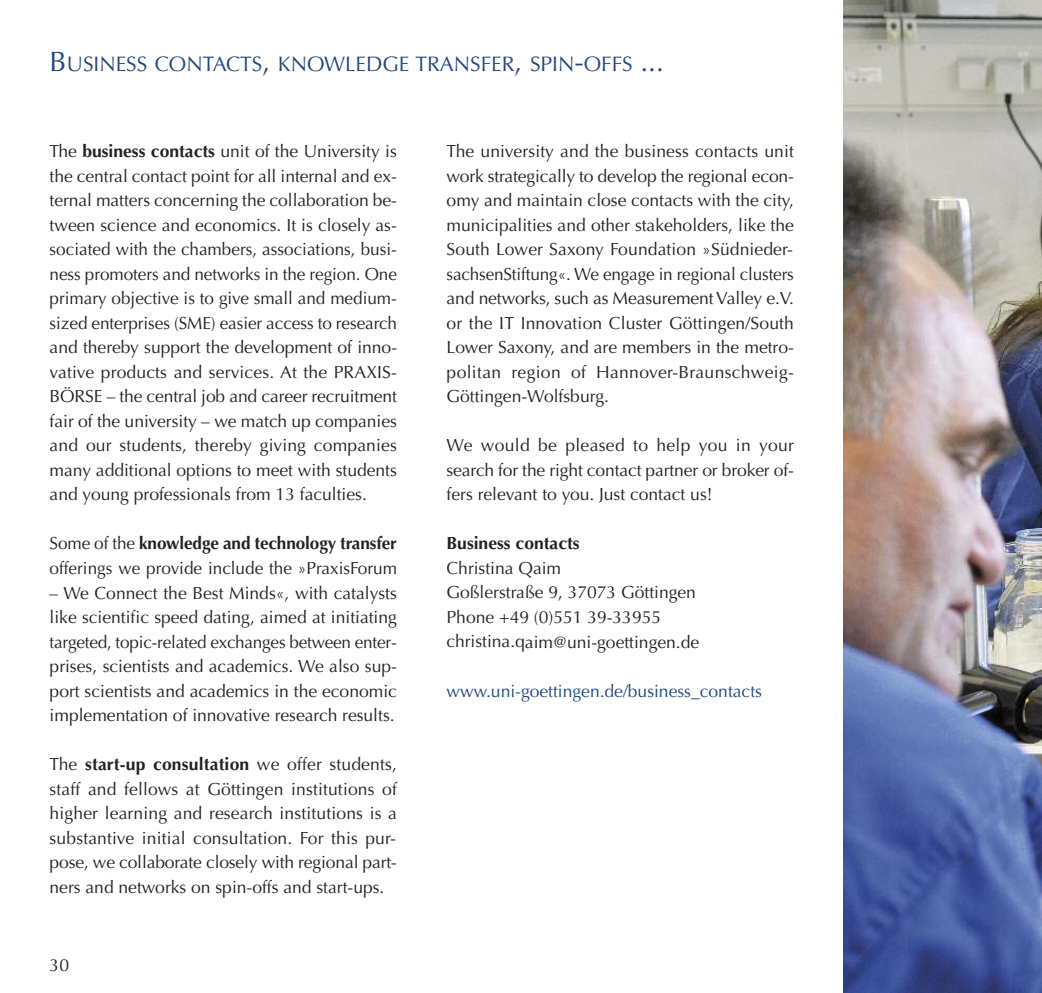
<style>
.page{position:relative;width:1042px;height:993px;background:#fff}
.page>*{position:absolute;margin:0;border:0;box-sizing:border-box;transform-origin:0 0}
.t1{font:21px "Optima LT";color:#20487c}
.t2{font:17.5px/24.5px "Optima LT";color:#222221;text-align:justify}
.t3{font:17.5px "Optima LT";color:#20487c}
.t4{font:700 17.5px "Optima LT";color:#222221}
.s1{font-size:28px}
.s2{font-weight:700}
</style>
<div class="page">
<img style="left:843px;top:0;width:199px;height:992px">
<img style="left:843px;top:0;width:25px;height:99px">
<p class="t1" style="left:50px;top:55px;width:616px"><span class="s1">B</span>USINESS CONTACTS<span class="s1">,</span> KNOWLEDGE TRANSFER<span class="s1">,</span> SPIN<span class="s1">-</span>OFFS <span class="s1">...</span></p>
<p class="t2" style="left:50px;top:141px;width:349px">The <span class="s2">business contacts</span> unit of the University is the central contact point for all internal and ex&shy;ternal matters concerning the collaboration be&shy;tween science and economics. It is closely as&shy;sociated with the chambers, associations, busi&shy;ness promoters and networks in the region. One primary objective is to give small and medium&shy;sized enterprises (SME) easier access to research and thereby support the development of inno&shy;vative products and services. At the PRAXIS-BÖRSE – the central job and career recruitment fair of the university – we match up companies and our students, thereby giving companies many additional options to meet with students and young professionals from 13 faculties.</p>
<p class="t2" style="left:50px;top:533px;width:349px">Some of the <span class="s2">knowledge and technology transfer </span>offerings we provide include the »PraxisForum</p>
<p class="t2" style="left:50px;top:582px;width:349px">– We Connect the Best Minds«, with catalysts like scientific speed dating, aimed at initiating targeted, topic-related exchanges between enter&shy;prises, scientists and academics. We also sup&shy;port scientists and academics in the economic implementation of innovative research results.</p>
<p class="t2" style="left:50px;top:753px;width:349px">The <span class="s2">start-up consultation</span> we offer students, staff and fellows at Göttingen institutions of higher learning and research institutions is a substantive initial consultation. For this pur&shy;pose, we collaborate closely with regional part&shy;ners and networks on spin-offs and start-ups.</p>
<p class="t2" style="left:50px;top:954px;width:21px">30</p>
<p class="t2" style="left:447px;top:140px;width:349px">The university and the business contacts unit work strategically to develop the regional econ&shy;omy and maintain close contacts with the city, municipalities and other stakeholders, like the South Lower Saxony Foundation »Südnieder&shy;sachsenStiftung«. We engage in regional clusters and networks, such as MeasurementValley e.V. or the IT Innovation Cluster Göttingen/South Lower Saxony, and are members in the metro&shy;politan region of Hannover-Braunschweig-Göttingen-Wolfsburg.</p>
<p class="t2" style="left:447px;top:434px;width:349px">We would be pleased to help you in your search for the right contact partner or broker of&shy;fers relevant to you. Just contact us!</p>
<p class="t4" style="left:446px;top:536px;width:135px">Business contacts</p>
<p class="t2" style="left:446px;top:557px;width:254px;text-align:left">Christina Qaim<br>Goßlerstraße 9, 37073 Göttingen<br>Phone +49 (0)551 39-33955 christina.qaim@uni-goettingen.de</p>
<p class="t3" style="left:446px;top:683px;width:317px">www.uni-goettingen.de/business_contacts</p>
</div>
